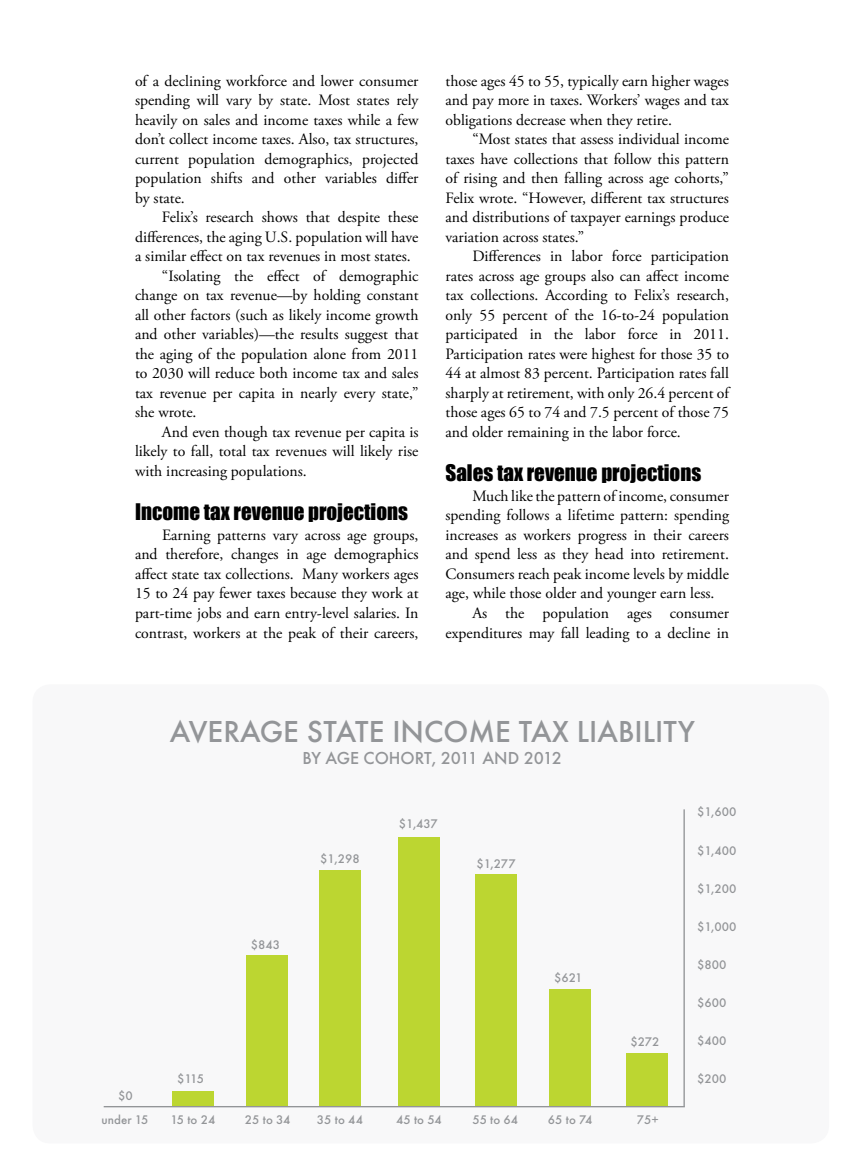
<style>
.page{position:relative;width:864px;height:1175px;background:#fff}
.page>*{position:absolute;margin:0;border:0;box-sizing:border-box;transform-origin:0 0}
.t1{font:500 31.5px "Futura T";color:#939598}
.t2{font:21px "Impact";color:#000}
.t3{font:500 18px "Futura T";letter-spacing:-.025em;color:#939598}
.t4{font:15.75px/19.5px "Adobe Garamond Pro";color:#000;text-align:justify}
.t5{font:500 12.9px/24px "Futura T";color:#939598;text-align:center}
</style>
<div class="page">
<div style="left:33px;top:684px;width:796px;height:459px;background:#f8f8f9;border-radius:18px"></div>
<div style="left:172px;top:1090px;width:42px;height:16px;background:#bcd631"></div>
<div style="left:246px;top:955px;width:42px;height:151px;background:#bcd631"></div>
<div style="left:319px;top:870px;width:42px;height:236px;background:#bcd631"></div>
<div style="left:398px;top:837px;width:42px;height:269px;background:#bcd631"></div>
<div style="left:475px;top:874px;width:42px;height:232px;background:#bcd631"></div>
<div style="left:549px;top:988px;width:41px;height:118px;background:#bcd631"></div>
<div style="left:626px;top:1053px;width:42px;height:53px;background:#bcd631"></div>
<hr style="left:104px;top:1106px;width:581px;height:1px;background:#939598">
<hr style="left:683px;top:809px;width:2px;height:297px;background:#939598">
<p class="t4" style="left:135px;top:71px;width:285px">of a declining workforce and lower consumer spending will vary by state. Most states rely heavily on sales and income taxes while a few don’t collect income taxes. Also, tax structures, current population demographics, projected population shifts and other variables differ by state.</p>
<p class="t4" style="left:162px;top:208px;width:258px">Felix’s research shows that despite these</p>
<p class="t4" style="left:135px;top:227px;width:285px">differences, the aging U.S. population will have</p>
<p class="t4" style="left:135px;top:247px;width:277px">a similar effect on tax revenues in most states.</p>
<p class="t4" style="left:162px;top:266px;width:258px">“Isolating the effect of demographic</p>
<p class="t4" style="left:135px;top:286px;width:285px">change on tax revenue—by holding constant</p>
<p class="t4" style="left:135px;top:305px;width:285px">all other factors (such as likely income growth</p>
<p class="t4" style="left:135px;top:325px;width:285px">and other variables)—the results suggest that</p>
<p class="t4" style="left:135px;top:344px;width:285px">the aging of the population alone from 2011</p>
<p class="t4" style="left:135px;top:364px;width:285px">to 2030 will reduce both income tax and sales</p>
<p class="t4" style="left:135px;top:383px;width:285px">tax revenue per capita in nearly every state,”</p>
<p class="t4" style="left:135px;top:403px;width:63px">she wrote.</p>
<p class="t4" style="left:162px;top:422px;width:258px">And even though tax revenue per capita is</p>
<p class="t4" style="left:135px;top:442px;width:285px">likely to fall, total tax revenues will likely rise</p>
<p class="t4" style="left:135px;top:461px;width:173px">with increasing populations.</p>
<h2 class="t2" style="left:135px;top:496px;width:275px">Income tax revenue projections</h2>
<p class="t4" style="left:135px;top:526px;width:285px;text-indent:27px">Earning patterns vary across age groups, and therefore, changes in age demographics affect state tax collections. Many workers ages 15 to 24 pay fewer taxes because they work at part-time jobs and earn entry-level salaries. In contrast, workers at the peak of their careers,</p>
<p class="t4" style="left:446px;top:71px;width:285px">those ages 45 to 55, typically earn higher wages and pay more in taxes. Workers’ wages and tax obligations decrease when they retire.</p>
<p class="t4" style="left:446px;top:130px;width:285px;text-indent:27px">“Most states that assess individual income taxes have collections that follow this pattern of rising and then falling across age cohorts,” Felix wrote. “However, different tax structures and distributions of taxpayer earnings produce variation across states.”</p>
<p class="t4" style="left:446px;top:247px;width:285px;text-indent:27px">Differences in labor force participation rates across age groups also can affect income tax collections. According to Felix’s research, only 55 percent of the 16-to-24 population participated in the labor force in 2011.<br>Participation rates were highest for those 35 to 44 at almost 83 percent. Participation rates fall sharply at retirement, with only 26.4 percent of those ages 65 to 74 and 7.5 percent of those 75 and older remaining in the labor force.</p>
<h2 class="t2" style="left:446px;top:457px;width:257px">Sales tax revenue projections</h2>
<p class="t4" style="left:472px;top:487px;width:258px">Much like the pattern of income, consumer</p>
<p class="t4" style="left:446px;top:506px;width:285px">spending follows a lifetime pattern: spending</p>
<p class="t4" style="left:446px;top:526px;width:285px">increases as workers progress in their careers</p>
<p class="t4" style="left:446px;top:545px;width:285px">and spend less as they head into retirement.</p>
<p class="t4" style="left:446px;top:565px;width:285px">Consumers reach peak income levels by middle</p>
<p class="t4" style="left:446px;top:584px;width:271px">age, while those older and younger earn less.</p>
<p class="t4" style="left:472px;top:604px;width:258px">As the population ages consumer</p>
<p class="t4" style="left:446px;top:623px;width:285px">expenditures may fall leading to a decline in</p>
<h1 class="t1" style="left:170px;top:713px;width:20px">AVERA</h1>
<h1 class="t1" style="left:260px;top:713px;width:63px">GE STATE</h1>
<h1 class="t1" style="left:392px;top:713px;width:199px">INCOME TAX LIABILITY</h1>
<p class="t3" style="left:303px;top:747px;width:85px">BY AGE COHORT</p>
<p class="t3" style="left:432px;top:747px;width:64px">, 2011 AND</p>
<p class="t3" style="left:524px;top:747px;width:40px">2012</p>
<p class="t5" style="left:320px;top:846px;width:41px">$1,298</p>
<p class="t5" style="left:399px;top:812px;width:40px">$1,437</p>
<p class="t5" style="left:476px;top:851px;width:41px">$1,277</p>
<p class="t5" style="left:102px;top:1083px;width:48px">$0 under 15</p>
<p class="t5" style="left:251px;top:932px;width:31px">$843</p>
<p class="t5" style="left:177px;top:1066px;width:28px">$115</p>
<p class="t5" style="left:554px;top:965px;width:30px">$621</p>
<p class="t5" style="left:630px;top:1030px;width:31px">$272</p>
<p class="t5" style="left:170px;top:1107px;width:46px">15 to 24</p>
<p class="t5" style="left:245px;top:1107px;width:47px">25 to 34</p>
<p class="t5" style="left:317px;top:1107px;width:48px">35 to 44</p>
<p class="t5" style="left:396px;top:1107px;width:47px">45 to 54</p>
<p class="t5" style="left:472px;top:1107px;width:47px">55 to 64</p>
<p class="t5" style="left:548px;top:1107px;width:46px">65 to 74</p>
<p class="t5" style="left:637px;top:1107px;width:24px">75+</p>
<p class="t5" style="left:697px;top:800px;width:41px">$1,600</p>
<p class="t5" style="left:697px;top:838px;width:41px">$1,400</p>
<p class="t5" style="left:697px;top:876px;width:41px">$1,200</p>
<p class="t5" style="left:697px;top:914px;width:41px">$1,000</p>
<p class="t5" style="left:697px;top:952px;width:31px">$800</p>
<p class="t5" style="left:697px;top:990px;width:31px">$600</p>
<p class="t5" style="left:697px;top:1028px;width:31px">$400</p>
<p class="t5" style="left:697px;top:1067px;width:31px">$200</p>
</div>
